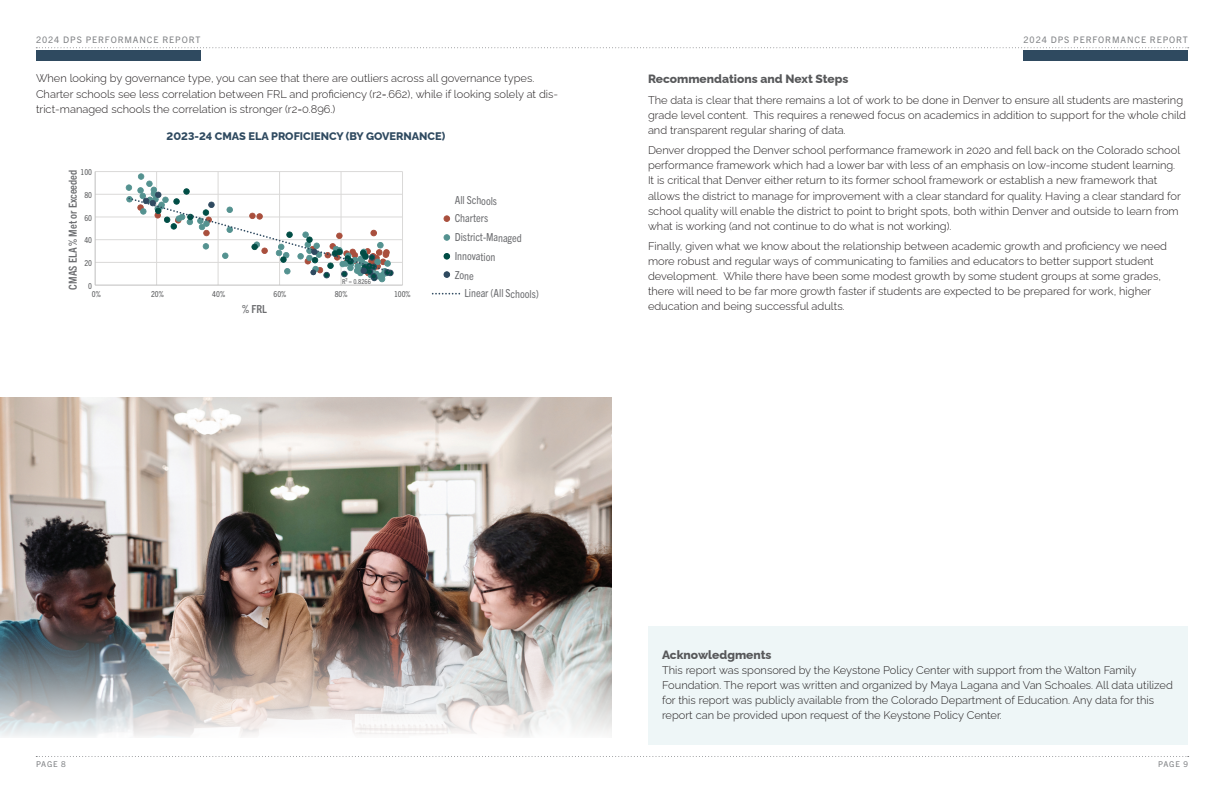
<style>
.page{position:relative;width:1224px;height:792px;background:#fff}
.page>*{position:absolute;margin:0;border:0;box-sizing:border-box;transform-origin:0 0}
.t1{font:800 12px "Raleway";color:#57585a}
.t2{font:300 11.1px/15.2px "Raleway";color:#231f20}
.t3{font:condensed 11.1px/19.2px "Trade Gothic Next LT Pro";color:#6c6d70}
.t4{font:700 condensed 11.1px "Trade Gothic Next LT Pro";color:#6c6d70}
.t5{font:800 11px "Raleway";color:#2f4a60}
.t6{font:9px "Trade Gothic Next LT Pro";letter-spacing:.1em;color:#808285}
.t7{font:condensed 8.2px "Trade Gothic Next LT Pro";color:#57585a}
.t8{font:8px "Trade Gothic Next LT Pro";letter-spacing:.09em;color:#808285}
.t9{font:condensed 6.7px "Trade Gothic Next LT Pro";color:#57585a}
</style>
<div class="page">
<div style="left:648px;top:626px;width:540px;height:118px;background:#eef6f7"></div>
<hr style="left:95px;top:262px;width:308px;height:1px;background:#dad9d8">
<hr style="left:95px;top:239px;width:308px;height:1px;background:#dad9d8">
<hr style="left:95px;top:217px;width:308px;height:1px;background:#dad9d8">
<hr style="left:95px;top:194px;width:308px;height:1px;background:#dad9d8">
<hr style="left:95px;top:171px;width:308px;height:1px;background:#dad9d8">
<hr style="left:156px;top:172px;width:1px;height:113px;background:#dad9d8">
<hr style="left:218px;top:172px;width:1px;height:113px;background:#dad9d8">
<hr style="left:279px;top:172px;width:1px;height:113px;background:#dad9d8">
<hr style="left:341px;top:172px;width:1px;height:113px;background:#dad9d8">
<hr style="left:402px;top:172px;width:1px;height:113px;background:#dad9d8">
<hr style="left:95px;top:172px;width:1px;height:113px;background:#bfbebe">
<hr style="left:95px;top:285px;width:308px;height:1px;background:#bfbebe">
<div style="left:387px;top:270px;width:7px;height:6px;border:1px solid #2f4a60;border-radius:50%"></div>
<svg style="left:126px;top:173px;width:267px;height:109px"></svg>
<div style="left:444px;top:215px;width:6px;height:7px;border:1px solid #a94f3d;border-radius:50%"></div>
<div style="left:444px;top:234px;width:6px;height:7px;border:1px solid #549290;border-radius:50%"></div>
<svg style="left:444px;top:253px;width:6px;height:6px"></svg>
<div style="left:444px;top:271px;width:6px;height:7px;border:1px solid #2f4a60;border-radius:50%"></div>
<svg style="left:432px;top:293px;width:28px;height:2px"></svg>
<div style="left:36px;top:50px;width:165px;height:10px;background:#2f4a60"></div>
<div style="left:1023px;top:50px;width:165px;height:10px;background:#2f4a60"></div>
<svg style="left:36px;top:47px;width:1153px;height:1px"></svg>
<svg style="left:36px;top:756px;width:1153px;height:1px"></svg>
<img style="left:0;top:398px;width:612px;height:217px">
<img style="left:0;top:615px;width:612px;height:122px">
<p class="t6" style="left:36px;top:33px;width:166px">2024 DPS PERFORMANCE REPORT</p>
<p class="t6" style="left:1024px;top:33px;width:166px">2024 DPS PERFORMANCE REPORT</p>
<p class="t2" style="left:36px;top:70px;width:524px">When looking by governance type, you can see that there are outliers across all governance types.<br>Charter schools see less correlation between FRL and proficiency (r2=.662), while if looking solely at dis&shy;trict-managed schools the correlation is stronger (r2=0.896.)</p>
<p class="t5" style="left:167px;top:128px;width:280px">2023-24 CMAS ELA PROFICIENCY (BY GOVERNANCE)</p>
<p class="t7" style="left:80px;top:167px;width:13px">100</p>
<p class="t4" style="left:65px;top:290px;width:121px;rotate:-90deg">CMAS ELA % Met or Exceeded</p>
<p class="t7" style="left:84px;top:189px;width:9px">80</p>
<p class="t7" style="left:84px;top:212px;width:9px">60</p>
<p class="t7" style="left:84px;top:235px;width:9px">40</p>
<p class="t7" style="left:84px;top:257px;width:9px">20</p>
<p class="t9" style="left:342px;top:277px;width:30px">R² = 0.8266</p>
<p class="t7" style="left:88px;top:280px;width:5px">0</p>
<p class="t7" style="left:92px;top:288px;width:10px">0%</p>
<p class="t7" style="left:151px;top:288px;width:14px">20%</p>
<p class="t7" style="left:212px;top:288px;width:14px">40%</p>
<p class="t7" style="left:274px;top:288px;width:14px">60%</p>
<p class="t7" style="left:335px;top:288px;width:14px">80%</p>
<p class="t7" style="left:394px;top:288px;width:18px">100%</p>
<p class="t4" style="left:242px;top:301px;width:26px">% FRL</p>
<p class="t3" style="left:455px;top:190px;width:44px;rotate:1deg">All Schools</p>
<p class="t3" style="left:455px;top:227px;width:69px;rotate:1deg">District-Managed<br>Innovation<br>Zone</p>
<p class="t3" style="left:465px;top:282px;width:78px;rotate:1deg">Linear (All Schools)</p>
<p class="t3" style="left:455px;top:208px;width:35px;rotate:1deg">Charters</p>
<p class="t1" style="left:648px;top:69px;width:202px">Recommendations and Next Steps</p>
<p class="t2" style="left:648px;top:91px;width:540px">The data is clear that there remains a lot of work to be done in Denver to ensure all students are mastering grade level content. This requires a renewed focus on academics in addition to support for the whole child and transparent regular sharing of data.</p>
<p class="t2" style="left:648px;top:141px;width:535px">Denver dropped the Denver school performance framework in 2020 and fell back on the Colorado school performance framework which had a lower bar with less of an emphasis on low-income student learning.<br>It is critical that Denver either return to its former school framework or establish a new framework that allows the district to manage for improvement with a clear standard for quality. Having a clear standard for school quality will enable the district to point to bright spots, both within Denver and outside to learn from what is working (and not continue to do what is not working).</p>
<p class="t2" style="left:648px;top:237px;width:521px">Finally, given what we know about the relationship between academic growth and proficiency we need more robust and regular ways of communicating to families and educators to better support student development. While there have been some modest growth by some student groups at some grades, there will need to be far more growth faster if students are expected to be prepared for work, higher education and being successful adults.</p>
<p class="t1" style="left:662px;top:645px;width:111px">Acknowledgments</p>
<p class="t2" style="left:662px;top:661px;width:512px">This report was sponsored by the Keystone Policy Center with support from the Walton Family Foundation. The report was written and organized by Maya Lagana and Van Schoales. All data utilized for this report was publicly available from the Colorado Department of Education. Any data for this report can be provided upon request of the Keystone Policy Center.</p>
<p class="t8" style="left:36px;top:758px;width:31px">PAGE 8</p>
<p class="t8" style="left:1158px;top:758px;width:31px">PAGE 9</p>
</div>
